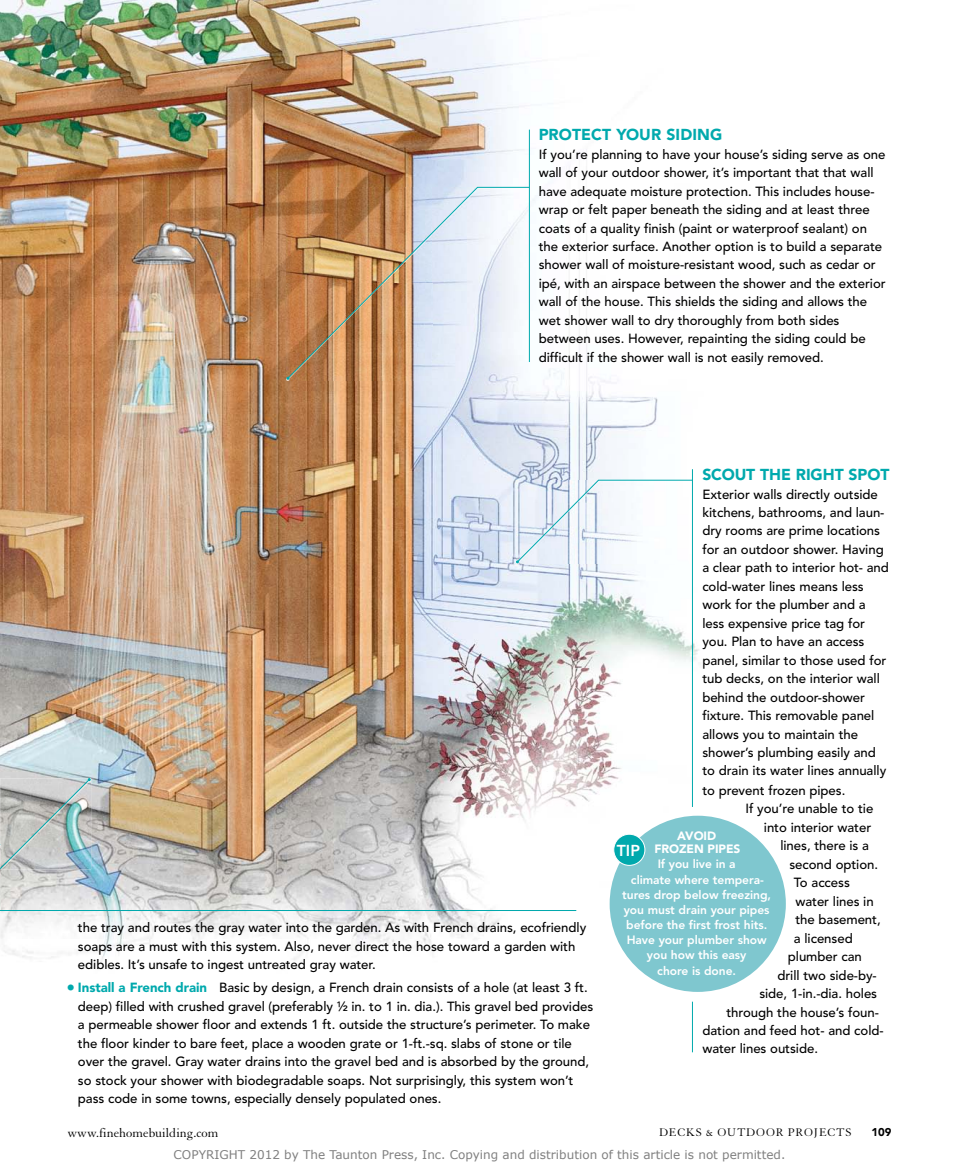
<style>
.page{position:relative;width:959px;height:1175px;background:#fff}
.page>*{position:absolute;margin:0;border:0;box-sizing:border-box;transform-origin:0 0}
.t1{font:900 15.75px "Avenir LT Std";color:#00a9ad}
.t2{font:800 15.75px "Avenir LT Std";color:#fff}
.t3{font:13.5px "Granjon LT Std";color:#000}
.t4{font:500 13.2px/18.5px "Avenir LT Std";letter-spacing:-.005em;color:#000}
.t5{font:800 12px/15.1px "Avenir LT Std";letter-spacing:-.005em;color:#fff;text-align:center}
.t6{font:12px "Verdana";color:#808080}
.t7{font:12px "Granjon LT Std";letter-spacing:.07em;color:#000}
.t8{font:900 12px/13.5px "Avenir LT Std";letter-spacing:-.005em;color:#fff;text-align:center}
.t9{font:900 11.25px "Avenir LT Std";color:#000}
.s1{font-family:"Universal Std Newswith Comm Pi";font-weight:400;font-size:7.5px;color:#00a9ad}
.s2{font-weight:900;color:#00a9ad}
</style>
<div class="page">
<img style="left:0;top:0;width:699px;height:968px">
<div style="left:609px;top:815px;width:176px;height:177px;background:#7fc7cf;border-radius:50%"></div>
<div style="left:613px;top:834px;width:32px;height:31px;background:#00a9ad;border-radius:50%"></div>
<div style="left:613px;top:834px;width:32px;height:31px;border:1px solid #fff;border-radius:50%"></div>
<svg style="left:516px;top:479px;width:176px;height:84px"></svg>
<svg style="left:287px;top:187px;width:243px;height:192px;background:#d0b6a0"></svg>
<hr style="left:529px;top:130px;width:1px;height:232px;background:#00a9ad">
<hr style="left:692px;top:469px;width:1px;height:338px;background:#00a9ad">
<hr style="left:692px;top:1001px;width:1px;height:51px;background:#00a9ad">
<hr style="left:0;top:910px;width:576px;height:1px;background:#00a9ad">
<svg style="left:0;top:778px;width:91px;height:132px;background:#bdc6c6"></svg>
<p class="t1" style="left:538px;top:125px;width:185px">PROTECT YOUR SIDING</p>
<p class="t4" style="left:538px;top:145px;width:348px">If you’re planning to have your house’s siding serve as one wall of your outdoor shower, it’s important that that wall have adequate moisture protection. This includes house&shy;wrap or felt paper beneath the siding and at least three coats of a quality finish (paint or waterproof sealant) on the exterior surface. Another option is to build a separate shower wall of moisture-resistant wood, such as cedar or ipé, with an airspace between the shower and the exterior wall of the house. This shields the siding and allows the wet shower wall to dry thoroughly from both sides between uses. However, repainting the siding could be difficult if the shower wall is not easily removed.</p>
<p class="t4" style="left:78px;top:918px;width:510px">the tray and routes the gray water into the garden. As with French drains, ecofriendly soaps are a must with this system. Also, never direct the hose toward a garden with edibles. It’s unsafe to ingest untreated gray water.</p>
<p class="t4" style="left:78px;top:978px;width:516px;text-indent:-10px"><span class="s1">●</span> <span class="s2">Install a French drain</span> Basic by design, a French drain consists of a hole (at least 3 ft. deep) filled with crushed gravel (preferably ½ in. to 1 in. dia.). This gravel bed provides a permeable shower floor and extends 1 ft. outside the structure’s perimeter. To make the floor kinder to bare feet, place a wooden grate or 1-ft.-sq. slabs of stone or tile over the gravel. Gray water drains into the gravel bed and is absorbed by the ground, so stock your shower with biodegradable soaps. Not surprisingly, this system won’t pass code in some towns, especially densely populated ones.</p>
<p class="t1" style="left:702px;top:465px;width:189px">SCOUT THE RIGHT SPOT</p>
<p class="t4" style="left:702px;top:485px;width:188px">Exterior walls directly outside kitchens, bathrooms, and laun&shy;dry rooms are prime locations for an outdoor shower. Having a clear path to interior hot- and cold-water lines means less work for the plumber and a less expensive price tag for you. Plan to have an access panel, similar to those used for tub decks, on the interior wall behind the outdoor-shower fixture. This remov able panel allows you to maintain the shower’s plumbing easily and to drain its water lines annually to prevent frozen pipes.</p>
<p class="t4" style="left:745px;top:800px;width:129px">If you’re unable to tie</p>
<p class="t4" style="left:763px;top:818px;width:109px">into interior water</p>
<p class="t4" style="left:780px;top:837px;width:90px">lines, there is a</p>
<p class="t4" style="left:789px;top:855px;width:90px">second option.</p>
<p class="t4" style="left:794px;top:873px;width:57px">To access</p>
<p class="t4" style="left:795px;top:892px;width:80px">water lines in</p>
<p class="t4" style="left:795px;top:910px;width:87px">the basement,</p>
<p class="t4" style="left:794px;top:929px;width:60px">a licensed</p>
<p class="t4" style="left:787px;top:947px;width:75px">plumber can</p>
<p class="t4" style="left:777px;top:966px;width:101px">drill two side-by-</p>
<p class="t4" style="left:759px;top:984px;width:119px">side, 1-in.-dia. holes</p>
<p class="t4" style="left:726px;top:1003px;width:154px">through the house’s foun-</p>
<p class="t4" style="left:702px;top:1021px;width:183px">dation and feed hot- and cold-</p>
<p class="t4" style="left:702px;top:1040px;width:117px">water lines outside.</p>
<p class="t8" style="left:654px;top:828px;width:88px">AVOID<br>FROZEN PIPES</p>
<p class="t5" style="left:622px;top:856px;width:150px">If you live in a<br>climate where tempera&shy;tures drop below freezing, you must drain your pipes before the first frost hits.<br>Have your plumber show you how this easy<br>chore is done.</p>
<p class="t2" style="left:616px;top:841px;width:25px">TIP</p>
<p class="t3" style="left:68px;top:1125px;width:152px">www.finehomebuilding.com</p>
<p class="t7" style="left:659px;top:1126px;width:194px">DECKS &amp; OUTDOOR PROJECTS</p>
<p class="t9" style="left:871px;top:1125px;width:21px">109</p>
<p class="t6" style="left:174px;top:1146px;width:613px">COPYRIGHT 2012 by The Taunton Press, Inc. Copying and distribution of this article is not permitted.</p>
</div>
